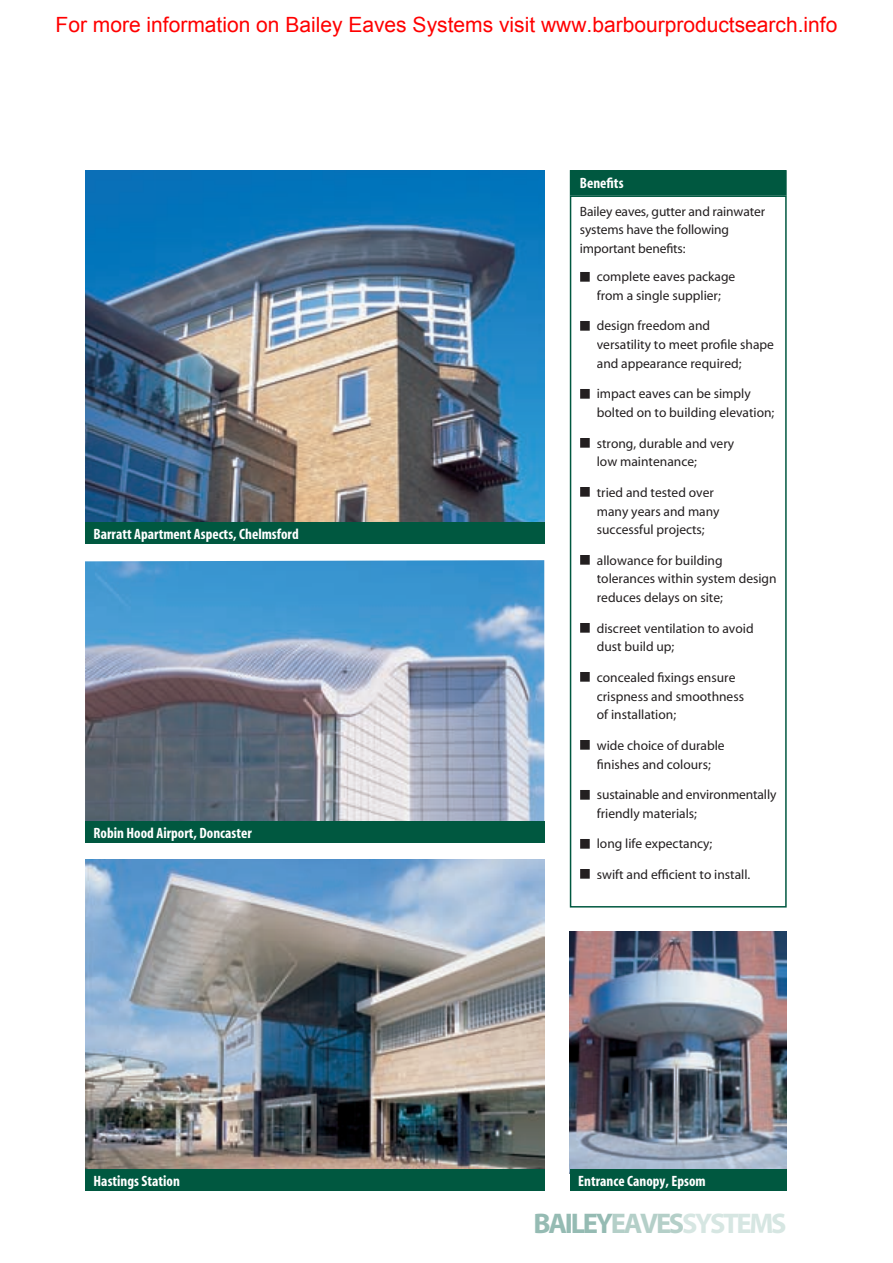
<style>
.page{position:relative;width:893px;height:1263px;background:#fff}
.page>*{position:absolute;margin:0;border:0;box-sizing:border-box;transform-origin:0 0}
.t1{font:700 28.5px "Bailey";letter-spacing:-.08em;color:#d6e6e2}
.t2{font:21px "Arial";color:#f00}
.t3{font:700 15px "Bailey Condensed";color:#fff}
.t4{font:13.5px/18.8px "Bailey";color:#231f20}
.s1{color:#95bbb3}
.s2{color:#b4cfc8}
</style>
<div class="page">
<img style="left:570px;top:931px;width:217px;height:238px">
<div style="left:570px;top:1169px;width:217px;height:22px;background:#005840"></div>
<img style="left:85px;top:170px;width:459px;height:353px">
<div style="left:85px;top:523px;width:459px;height:21px;background:#005840"></div>
<img style="left:85px;top:560px;width:459px;height:261px">
<div style="left:85px;top:821px;width:459px;height:22px;background:#005840"></div>
<svg style="left:570px;top:196px;width:217px;height:711px"></svg>
<div style="left:570px;top:170px;width:217px;height:26px;background:#005840"></div>
<img style="left:85px;top:859px;width:459px;height:310px">
<div style="left:85px;top:1169px;width:459px;height:22px;background:#005840"></div>
<svg style="left:580px;top:272px;width:10px;height:9px"></svg>
<svg style="left:580px;top:321px;width:10px;height:10px"></svg>
<svg style="left:580px;top:389px;width:10px;height:9px"></svg>
<svg style="left:580px;top:438px;width:10px;height:10px"></svg>
<svg style="left:580px;top:487px;width:10px;height:10px"></svg>
<svg style="left:580px;top:555px;width:10px;height:10px"></svg>
<svg style="left:580px;top:623px;width:10px;height:10px"></svg>
<svg style="left:580px;top:672px;width:10px;height:10px"></svg>
<svg style="left:580px;top:740px;width:10px;height:10px"></svg>
<svg style="left:580px;top:789px;width:10px;height:10px"></svg>
<svg style="left:580px;top:839px;width:10px;height:9px"></svg>
<svg style="left:580px;top:869px;width:10px;height:10px"></svg>
<h2 class="t2" style="left:56px;top:11px;width:783px">For more information on Bailey Eaves Systems visit www.barbourproductsearch.info</h2>
<p class="t3" style="left:94px;top:526px;width:207px">Barratt Apartment Aspects, Chelmsford</p>
<p class="t3" style="left:94px;top:825px;width:160px">Robin Hood Airport, Doncaster</p>
<p class="t3" style="left:94px;top:1173px;width:88px">Hastings Station</p>
<p class="t3" style="left:580px;top:176px;width:45px">Benefits</p>
<p class="t4" style="left:580px;top:202px;width:187px">Bailey eaves, gutter and rainwater systems have the following important benefits:</p>
<p class="t4" style="left:597px;top:268px;width:140px">complete eaves package from a single supplier;</p>
<p class="t4" style="left:597px;top:317px;width:179px">design freedom and<br>versatility to meet profile shape and appearance required;</p>
<p class="t4" style="left:597px;top:385px;width:179px">impact eaves can be simply bolted on to building elevation;</p>
<p class="t4" style="left:597px;top:434px;width:139px">strong, durable and very low maintenance;</p>
<p class="t4" style="left:597px;top:483px;width:124px">tried and tested over many years and many successful projects;</p>
<p class="t4" style="left:597px;top:551px;width:181px">allowance for building tolerances within system design reduces delays on site;</p>
<p class="t4" style="left:597px;top:619px;width:158px">discreet ventilation to avoid dust build up;</p>
<p class="t4" style="left:597px;top:669px;width:149px">concealed fixings ensure crispness and smoothness of installation;</p>
<p class="t4" style="left:597px;top:736px;width:129px">wide choice of durable finishes and colours;</p>
<p class="t4" style="left:597px;top:786px;width:181px">sustainable and environmentally friendly materials;</p>
<p class="t4" style="left:597px;top:835px;width:117px">long life expectancy;</p>
<p class="t4" style="left:597px;top:865px;width:155px">swift and efficient to install.</p>
<p class="t3" style="left:578px;top:1173px;width:129px">Entrance Canopy, Epsom</p>
<h1 class="t1" style="left:533px;top:1209px;width:255px"><span class="s1">BAILEY</span><span class="s2">EAVES</span>SYSTEMS</h1>
</div>
